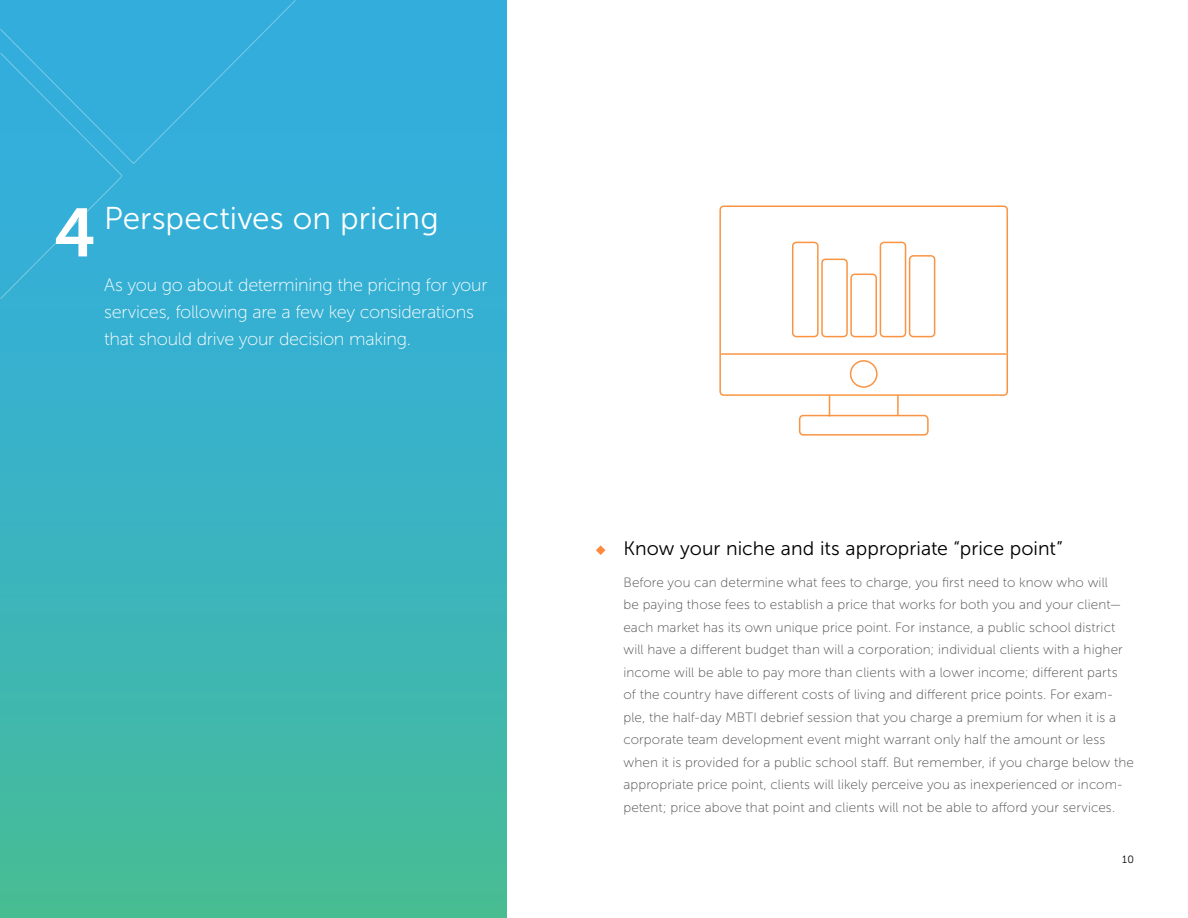
<style>
.page{position:relative;width:1188px;height:918px;background:#fff}
.page>*{position:absolute;margin:0;border:0;box-sizing:border-box;transform-origin:0 0}
.t1{font:67.95px "Museo Sans 700";color:#fff}
.t2{font:31.5px "Museo Sans 300";letter-spacing:.005em;color:#fff}
.t3{font:19.5px "Museo Sans 300";letter-spacing:.005em;color:#000}
.t4{font:18px/27px "Museo Sans 100";letter-spacing:-.015em;color:#fff}
.t5{font:13.5px/22.5px "Museo Sans 100";letter-spacing:.01em;color:#4d4d4d}
.t6{font:10.5px "Museo Sans 300";color:#000}
</style>
<div class="page">
<div style="left:0;top:0;width:507px;height:918px;background:linear-gradient(to bottom,#30ace8,#45bb9c)"></div>
<div style="left:0;top:0;width:297px;height:300px;background:#34aeda"></div>
<hr style="left:897px;top:394px;width:2px;height:23px;background:#fa9442">
<div style="left:799px;top:415px;width:130px;height:21px;border:2px solid #fa9442;border-radius:4px"></div>
<svg style="left:829px;top:396px;width:1px;height:21px"></svg>
<div style="left:719px;top:205px;width:289px;height:191px;border:2px solid #fa9442;border-radius:3px"></div>
<hr style="left:721px;top:353px;width:285px;height:2px;background:#fa9442">
<div style="left:850px;top:360px;width:28px;height:28px;border:2px solid #fa9442;border-radius:50%"></div>
<div style="left:792px;top:242px;width:27px;height:95px;border:2px solid #fa9442;border-radius:4px"></div>
<div style="left:821px;top:259px;width:27px;height:78px;border:2px solid #fa9442;border-radius:4px"></div>
<div style="left:850px;top:274px;width:27px;height:63px;border:2px solid #fa9442;border-radius:4px"></div>
<div style="left:880px;top:242px;width:26px;height:95px;border:2px solid #fa9442;border-radius:4px"></div>
<div style="left:909px;top:255px;width:26px;height:82px;border:2px solid #fa9442;border-radius:4px"></div>
<svg style="left:596px;top:545px;width:9px;height:10px"></svg>
<h1 class="t1" style="left:54px;top:195px;width:44px">4</h1>
<h2 class="t2" style="left:104px;top:201px;width:336px">Perspectives on pricing</h2>
<h3 class="t4" style="left:104px;top:271px;width:385px">As you go about determining the pricing for your services, following are a few key considerations that should drive your decision making.</h3>
<h3 class="t3" style="left:623px;top:538px;width:441px">Know your niche and its appropriate “price point”</h3>
<p class="t5" style="left:623px;top:571px;width:512px">Before you can determine what fees to charge, you first need to know who will<br>be paying those fees to establish a price that works for both you and your client— each market has its own unique price point. For instance, a public school district will have a different budget than will a corporation; individual clients with a higher income will be able to pay more than clients with a lower income; different parts<br>of the country have different costs of living and different price points. For exam&shy;ple, the half-day MBTI debrief session that you charge a premium for when it is a corporate team development event might warrant only half the amount or less when it is provided for a public school staff. But remember, if you charge below the appropriate price point, clients will likely perceive you as inexperienced or incom&shy;petent; price above that point and clients will not be able to afford your services.</p>
<p class="t6" style="left:1122px;top:854px;width:13px">10</p>
</div>
